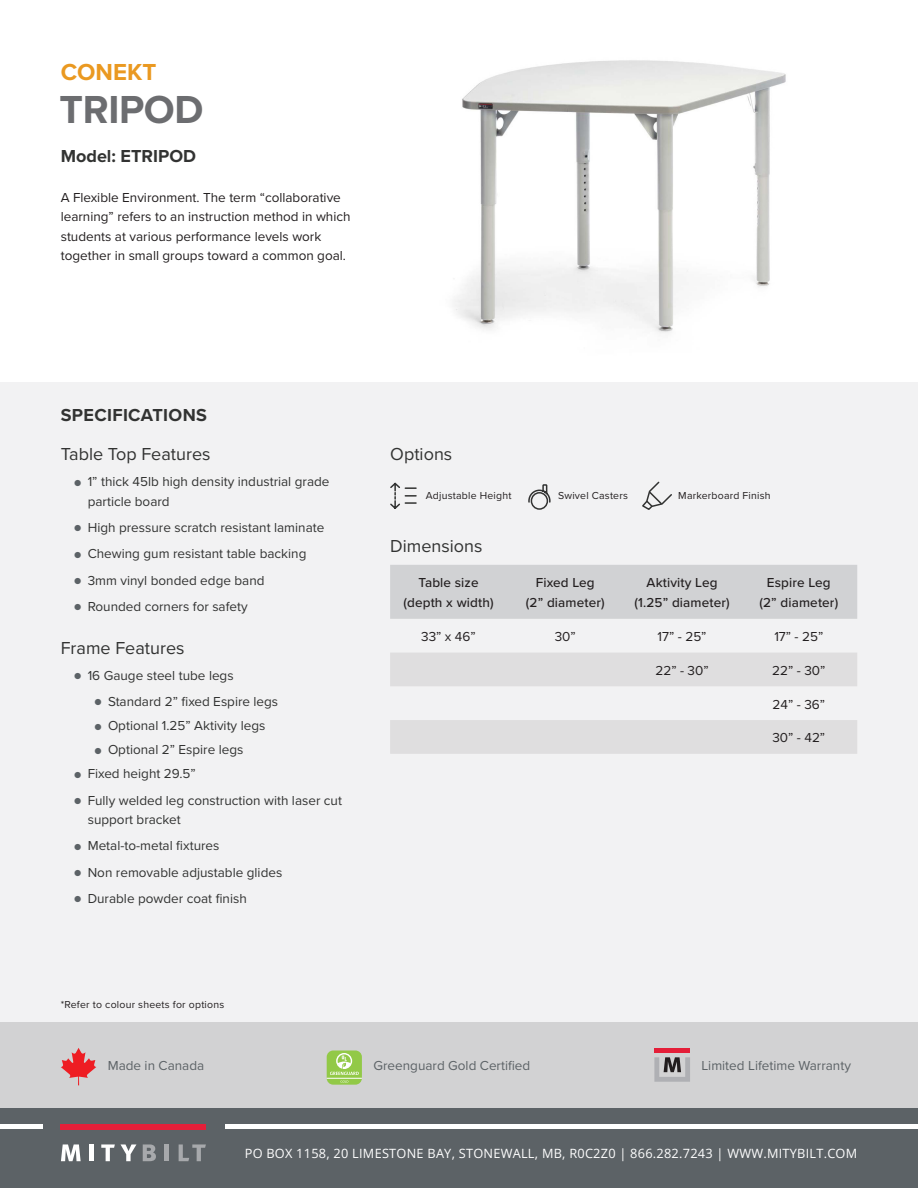
<style>
.page{position:relative;width:918px;height:1188px;background:#fff}
.page>*{position:absolute;margin:0;border:0;box-sizing:border-box;transform-origin:0 0}
.t1{font:700 40.5px "Proxima Nova";letter-spacing:-.01em;color:#6c6d70}
.Overline{font:700 24px "Proxima Nova";color:#ea9921}
.Subheader{font:18px "Proxima Nova";color:#323332}
.Model{font:700 18px "Proxima Nova";letter-spacing:.015em;color:#323332}
.t2{font:13.5px/19.5px "Proxima Nova";color:#323332}
.Body{font:13.5px/19.5px "Proxima Nova";color:#231f20}
.Table_Headers{font:500 13.5px/19.5px "Proxima Nova";letter-spacing:.01em;color:#231f20;text-align:center}
.t3{font:13.5px "Proxima Nova";color:#5c6266}
.Table_Body{font:13.5px "Proxima Nova";color:#231f20}
.t4{font:12.75px "Open Sans";letter-spacing:.02em;color:#fff}
.Options{font:10.5px "Proxima Nova";letter-spacing:.02em;color:#231f20}
.Small_text{font:10.5px "Proxima Nova";letter-spacing:.02em;color:#231f20}
.s1{font-size:10.5px;color:#5c6266}
</style>
<div class="page">
<div style="left:0;top:382px;width:918px;height:806px;background:#f2f2f3"></div>
<div style="left:0;top:1022px;width:918px;height:87px;background:#d2d2d3"></div>
<div style="left:0;top:1109px;width:918px;height:79px;background:#5c6266"></div>
<div style="left:61px;top:1124px;width:145px;height:5px;background:#e41f39"></div>
<svg style="left:61px;top:1144px;width:20px;height:17px"></svg>
<hr style="left:90px;top:1144px;width:4px;height:17px;background:#fff">
<svg style="left:101px;top:1144px;width:14px;height:17px"></svg>
<svg style="left:121px;top:1144px;width:15px;height:17px"></svg>
<svg style="left:143px;top:1144px;width:13px;height:17px"></svg>
<hr style="left:165px;top:1144px;width:4px;height:17px;background:#a7a9ac">
<svg style="left:179px;top:1144px;width:27px;height:17px"></svg>
<div style="left:225px;top:1124px;width:693px;height:5px;background:#fff"></div>
<div style="left:0;top:1124px;width:42px;height:5px;background:#fff"></div>
<div style="left:327px;top:1051px;width:35px;height:34px;background:#92c947;border-radius:6px"></div>
<hr style="left:327px;top:1078px;width:35px;height:1px;background:#fff">
<svg style="left:330px;top:1053px;width:29px;height:30px"></svg>
<svg style="left:61px;top:1048px;width:35px;height:37px"></svg>
<div style="left:654px;top:1048px;width:36px;height:5px;background:#e41e38"></div>
<svg style="left:654px;top:1057px;width:36px;height:25px"></svg>
<svg style="left:390px;top:482px;width:27px;height:27px"></svg>
<svg style="left:642px;top:481px;width:30px;height:29px"></svg>
<svg style="left:528px;top:484px;width:23px;height:26px"></svg>
<div style="left:390px;top:565px;width:467px;height:54px;background:#d1d2d4"></div>
<svg style="left:390px;top:653px;width:467px;height:101px;fill:#dfdedf"></svg>
<img style="left:454px;top:60px;width:332px;height:273px">
<p class="Overline" style="left:61px;top:54px;width:97px">CONEKT</p>
<p class="t1" style="left:60px;top:79px;width:146px">TRIPOD</p>
<p class="Model" style="left:61px;top:142px;width:137px">Model: ETRIPOD</p>
<p class="Body" style="left:61px;top:187px;width:291px">A Flexible Environment. The term “collaborative learning” refers to an instruction method in which students at various performance levels work together in small groups toward a common goal.</p>
<h3 class="Model" style="left:61px;top:401px;width:148px">SPECIFICATIONS</h3>
<p class="Subheader" style="left:61px;top:441px;width:151px">Table Top Features</p>
<p class="t2" style="left:88px;top:472px;width:243px;text-indent:-14px"><span class="s1">●</span> 1” thick 45lb high density industrial grade particle board</p>
<p class="t2" style="left:74px;top:517px;width:252px"><span class="s1">●</span> High pressure scratch resistant laminate</p>
<p class="t2" style="left:74px;top:544px;width:234px"><span class="s1">●</span> Chewing gum resistant table backing</p>
<p class="t2" style="left:74px;top:570px;width:192px"><span class="s1">●</span> 3mm vinyl bonded edge band</p>
<p class="t2" style="left:74px;top:596px;width:175px"><span class="s1">●</span> Rounded corners for safety</p>
<p class="Subheader" style="left:61px;top:634px;width:125px">Frame Features</p>
<p class="t2" style="left:74px;top:665px;width:161px"><span class="s1">●</span> 16 Gauge steel tube legs</p>
<p class="t2" style="left:94px;top:691px;width:185px"><span class="s1">●</span> Standard 2” fixed Espire legs</p>
<p class="t2" style="left:94px;top:715px;width:172px"><span class="s1">●</span> Optional 1.25” Aktivity legs</p>
<p class="t2" style="left:94px;top:740px;width:151px"><span class="s1">●</span> Optional 2” Espire legs</p>
<p class="t2" style="left:74px;top:764px;width:123px"><span class="s1">●</span> Fixed height 29.5”</p>
<p class="t2" style="left:88px;top:790px;width:256px;text-indent:-14px"><span class="s1">●</span> Fully welded leg construction with laser cut support bracket</p>
<p class="t2" style="left:74px;top:836px;width:147px"><span class="s1">●</span> Metal-to-metal fixtures</p>
<p class="t2" style="left:74px;top:862px;width:210px"><span class="s1">●</span> Non removable adjustable glides</p>
<p class="t2" style="left:74px;top:888px;width:174px"><span class="s1">●</span> Durable powder coat finish</p>
<p class="Small_text" style="left:61px;top:997px;width:165px">*Refer to colour sheets for options</p>
<p class="Subheader" style="left:390px;top:441px;width:64px">Options</p>
<p class="Options" style="left:426px;top:488px;width:87px">Adjustable Height</p>
<p class="Options" style="left:558px;top:488px;width:71px">Swivel Casters</p>
<p class="Options" style="left:678px;top:488px;width:94px">Markerboard Finish</p>
<p class="Subheader" style="left:390px;top:533px;width:94px">Dimensions</p>
<p class="Table_Headers" style="left:403px;top:573px;width:92px">Table size (depth x width)</p>
<p class="Table_Headers" style="left:526px;top:573px;width:80px">Fixed Leg (2” diameter)</p>
<p class="Table_Headers" style="left:634px;top:573px;width:97px">Aktivity Leg (1.25” diameter)</p>
<p class="Table_Headers" style="left:760px;top:573px;width:80px">Espire Leg (2” diameter)</p>
<p class="Table_Body" style="left:421px;top:626px;width:56px">33” x 46”</p>
<p class="Body" style="left:555px;top:626px;width:23px">30”</p>
<p class="Body" style="left:658px;top:626px;width:50px">17” - 25”</p>
<p class="Body" style="left:774px;top:626px;width:50px">17” - 25”</p>
<p class="Body" style="left:655px;top:660px;width:55px">22” - 30”</p>
<p class="Body" style="left:772px;top:660px;width:55px">22” - 30”</p>
<p class="Body" style="left:773px;top:694px;width:54px">24” - 36”</p>
<p class="Body" style="left:772px;top:727px;width:54px">30” - 42”</p>
<p class="t3" style="left:108px;top:1056px;width:98px">Made in Canada</p>
<p class="t3" style="left:374px;top:1056px;width:158px">Greenguard Gold Certified</p>
<p class="t3" style="left:701px;top:1056px;width:151px">Limited Lifetime Warranty</p>
<p class="t4" style="left:245px;top:1144px;width:614px">PO BOX 1158, 20 LIMESTONE BAY, STONEWALL, MB, R0C2Z0 | 866.282.7243 | WWW.MITYBILT.COM</p>
</div>
